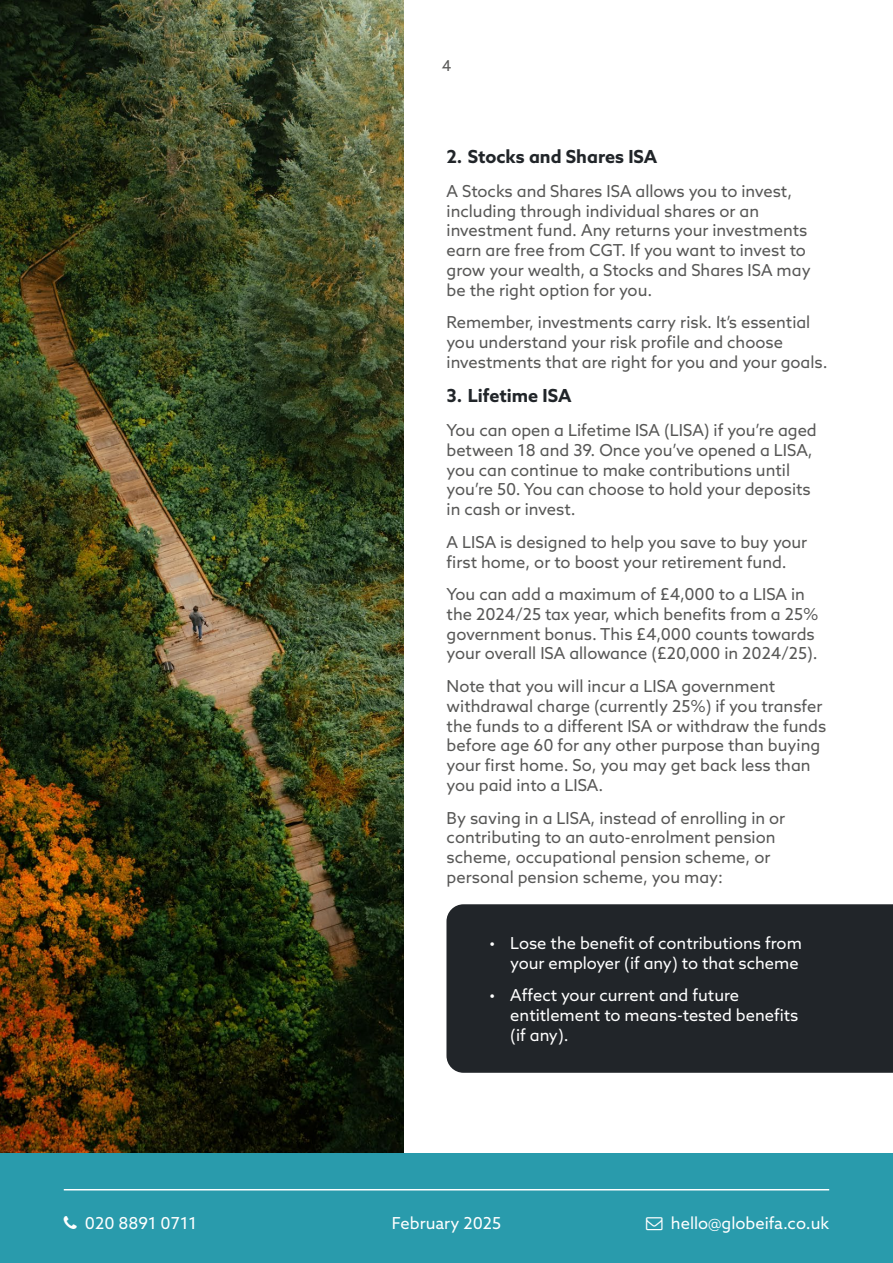
<style>
.page{position:relative;width:893px;height:1263px;background:#fff}
.page>*{position:absolute;margin:0;border:0;box-sizing:border-box;transform-origin:0 0}
.t1{font:700 18px "Azo Sans";color:#212529}
.t2{font:16.5px/19.8px "Azo Sans";color:#575756}
.t3{font:16.5px/19.8px "Azo Sans";color:#fff;text-align:right}
.t4{font:15px "Azo Sans";color:#575756}
</style>
<div class="page">
<img style="left:0;top:0;width:404px;height:1153px">
<div style="left:0;top:1153px;width:893px;height:110px;background:#299bac"></div>
<hr style="left:64px;top:1189px;width:765px;height:1px;background:#fff">
<div style="left:446px;top:904px;width:447px;height:169px;background:#212529"></div>
<p class="t4" style="left:442px;top:56px;width:11px">4</p>
<p class="t1" style="left:446px;top:144px;width:212px">2. Stocks and Shares ISA</p>
<p class="t2" style="left:447px;top:181px;width:366px">A Stocks and Shares ISA allows you to invest, including through individual shares or an investment fund. Any returns your investments earn are free from CGT. If you want to invest to grow your wealth, a Stocks and Shares ISA may be the right option for you.</p>
<p class="t2" style="left:447px;top:312px;width:383px">Remember, investments carry risk. It’s essential you understand your risk profile and choose investments that are right for you and your goals.</p>
<p class="t1" style="left:447px;top:384px;width:127px">3. Lifetime ISA</p>
<p class="t2" style="left:447px;top:420px;width:372px">You can open a Lifetime ISA (LISA) if you’re aged between 18 and 39. Once you’ve opened a LISA, you can continue to make contributions until you’re 50. You can choose to hold your deposits in cash or invest.</p>
<p class="t2" style="left:447px;top:532px;width:362px">A LISA is designed to help you save to buy your first home, or to boost your retirement fund.</p>
<p class="t2" style="left:447px;top:584px;width:373px">You can add a maximum of £4,000 to a LISA in the 2024/25 tax year, which benefits from a 25% government bonus. This £4,000 counts towards your overall ISA allowance (£20,000 in 2024/25).</p>
<p class="t2" style="left:447px;top:676px;width:381px">Note that you will incur a LISA government withdrawal charge (currently 25%) if you transfer the funds to a different ISA or withdraw the funds before age 60 for any other purpose than buying your first home. So, you may get back less than you paid into a LISA.</p>
<p class="t2" style="left:447px;top:808px;width:340px">By saving in a LISA, instead of enrolling in or contributing to an auto-enrolment pension scheme, occupational pension scheme, or personal pension scheme, you may:</p>
<p class="t3" style="left:489px;top:933px;width:314px">• Lose the benefit of contributions from your employer (if any) to that scheme</p>
<p class="t3" style="left:510px;top:985px;width:290px;text-align:left;text-indent:-21px">• Affect your current and future entitlement to means-tested benefits (if any).</p>
<p class="t3" style="left:85px;top:1213px;width:113px">020 8891 0711</p>
<p class="t3" style="left:671px;top:1213px;width:160px">hello@globeifa.co.uk</p>
<p class="t3" style="left:392px;top:1213px;width:111px">February 2025</p>
</div>
